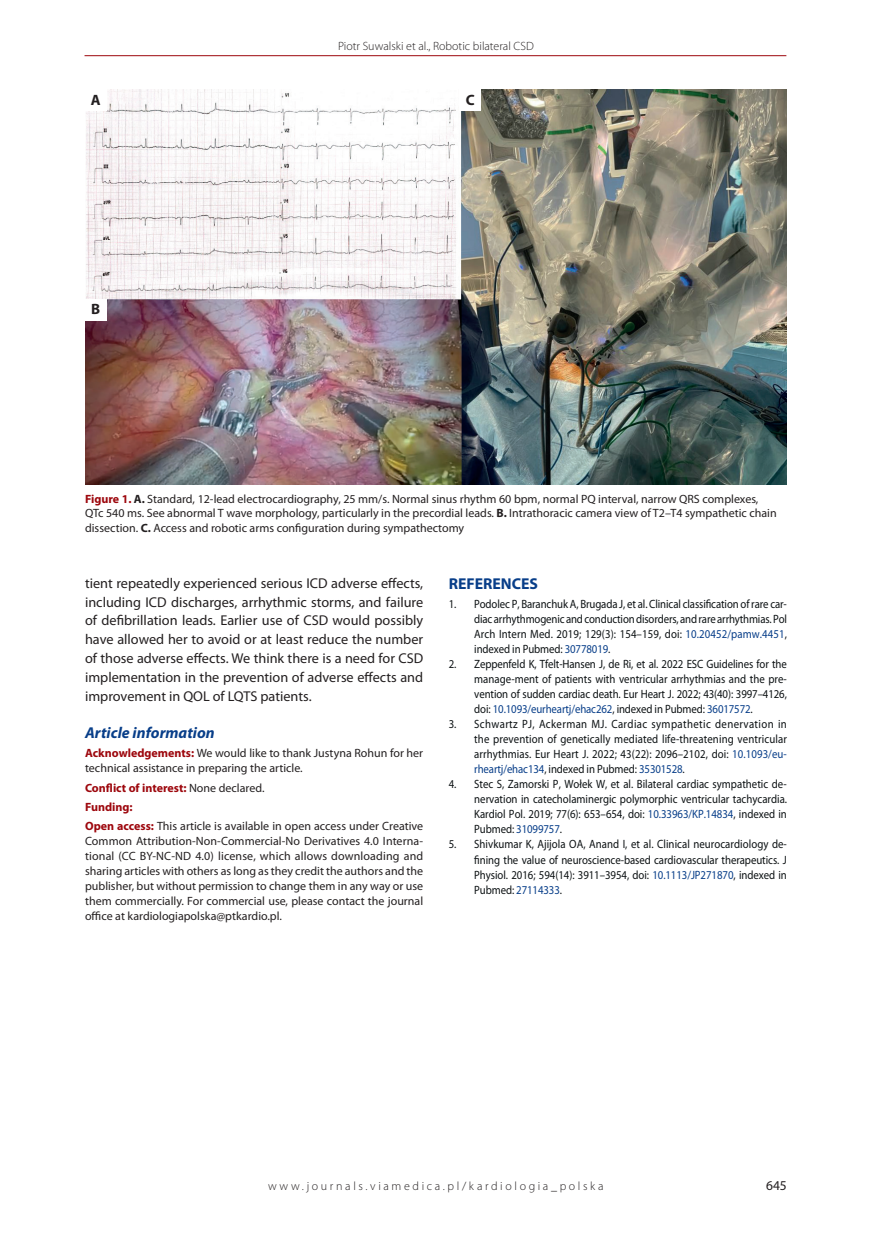
<style>
.page{position:relative;width:872px;height:1234px;background:#fff}
.page>*{position:absolute;margin:0;border:0;box-sizing:border-box;transform-origin:0 0}
.t1{font:italic 700 15.75px "Myriad Pro";color:#083e89}
.t2{font:700 15.75px "Myriad Pro";color:#083e89}
.t3{font:700 15px "Myriad Pro";color:#231f20}
.t4{font:14.25px/18.8px "Myriad Pro";color:#231f20;text-align:justify}
.t5{font:13.5px "Myriad Pro";color:#231f20}
.t6{font:12px/15px "Myriad Pro";letter-spacing:-.01em;color:#0d1214;text-align:justify;scale:.9 1}
.t7{font:12px/15px "Myriad Pro";color:#231f20}
.t8{font:300 12px "Myriad Pro";letter-spacing:.215em;color:#231f20}
.t9{font:300 12px "Myriad Pro";color:#231f20}
.s1{font-weight:700;color:#9d070d}
.s2{font-weight:700}
.s3{color:#083e89}
</style>
<div class="page">
<hr style="left:85px;top:55px;width:701px;height:1px;background:#9d070d">
<img style="left:85px;top:89px;width:702px;height:395px">
<div style="left:85px;top:89px;width:21px;height:22px;background:#fff"></div>
<div style="left:85px;top:299px;width:21px;height:21px;background:#fff"></div>
<div style="left:460px;top:89px;width:21px;height:22px;background:#fff"></div>
<p class="t3" style="left:91px;top:90px;width:11px">A</p>
<p class="t3" style="left:91px;top:299px;width:11px">B</p>
<p class="t9" style="left:338px;top:39px;width:197px">Piotr Suwalski et al., Robotic bilateral CSD</p>
<p class="t3" style="left:466px;top:90px;width:10px">C</p>
<p class="t7" style="left:85px;top:491px;width:693px;line-height:14.4px"><span class="s1">Figure 1.</span> <span class="s2">A.</span> Standard, 12-lead electrocardiography, 25 mm/s. Normal sinus rhythm 60 bpm, normal PQ interval, narrow QRS complexes,<br>QTc 540 ms. See abnormal T wave morphology, particularly in the precordial leads. <span class="s2">B.</span> Intrathoracic camera view of T2–T4 sympathetic chain dissection. <span class="s2">C.</span> Access and robotic arms configuration during sympathectomy</p>
<p class="t4" style="left:85px;top:573px;width:340px">tient repeatedly experienced serious ICD adverse effects, including ICD discharges, arrhythmic storms, and failure of defibrillation leads. Earlier use of CSD would possibly have allowed her to avoid or at least reduce the number of those adverse effects. We think there is a need for CSD implementation in the prevention of adverse effects and improvement in QOL of LQTS patients.</p>
<h1 class="t1" style="left:85px;top:722px;width:131px">Article information</h1>
<p class="t7" style="left:85px;top:745px;width:340px"><span class="s1">Acknowledgements:</span> We would like to thank Justyna Rohun for her technical assistance in preparing the article.</p>
<p class="t7" style="left:85px;top:777px;width:340px;line-height:19.2px"><span class="s1">Conflict of interest:</span> None declared.<br><span class="s1">Funding:<br>Open access:</span> This article is available in open access under Creative</p>
<p class="t7" style="left:85px;top:833px;width:340px;text-align:justify">Common Attribution-Non-Commercial-No Derivatives 4.0 Interna&shy;tional (CC BY-NC-ND 4.0) license, which allows downloading and sharing articles with others as long as they credit the authors and the publisher, but without permission to change them in any way or use them commercially. For commercial use, please contact the journal office at kardiologiapolska@ptkardio.pl.</p>
<h1 class="t2" style="left:449px;top:573px;width:91px">REFERENCES</h1>
<p class="t6" style="left:474px;top:596px;width:349px;text-indent:-26px">1. Podolec P, Baranchuk A, Brugada J, et al. Clinical classification of rare car&shy;diac arrhythmogenic and conduction disorders, and rare arrhythmias. Pol Arch Intern Med. 2019; 129(3): 154–159, doi: <span class="s3">10.20452/pamw.4451</span>, indexed in Pubmed: <span class="s3">30778019</span>.</p>
<p class="t6" style="left:474px;top:656px;width:349px;text-indent:-26px">2. Zeppenfeld K, Tfelt-Hansen J, de Ri, et al. 2022 ESC Guidelines for the manage-ment of patients with ventricular arrhythmias and the pre&shy;vention of sudden cardiac death. Eur Heart J. 2022; 43(40): 3997–4126, doi: <span class="s3">10.1093/eurheartj/ehac262</span>, indexed in Pubmed: <span class="s3">36017572</span>.</p>
<p class="t6" style="left:474px;top:716px;width:349px;text-indent:-26px">3. Schwartz PJ, Ackerman MJ. Cardiac sympathetic denervation in the prevention of genetically mediated life-threatening ventricular arrhythmias. Eur Heart J. 2022; 43(22): 2096–2102, doi: <span class="s3">10.1093/eu&shy;rheartj/ehac134</span>, indexed in Pubmed: <span class="s3">35301528</span>.</p>
<p class="t6" style="left:474px;top:776px;width:349px;text-indent:-26px">4. Stec S, Zamorski P, Wołek W, et al. Bilateral cardiac sympathetic de&shy;nervation in catecholaminergic polymorphic ventricular tachycardia.<br>Kardiol Pol. 2019; 77(6): 653–654, doi: <span class="s3">10.33963/KP.14834</span>, indexed in Pubmed: <span class="s3">31099757</span>.</p>
<p class="t6" style="left:474px;top:836px;width:349px;text-indent:-26px">5. Shivkumar K, Ajijola OA, Anand I, et al. Clinical neurocardiology de&shy;fining the value of neuroscience-based cardiovascular therapeutics. J Physiol. 2016; 594(14): 3911–3954, doi: <span class="s3">10.1113/JP271870</span>, indexed in Pubmed: <span class="s3">27114333</span>.</p>
<p class="t8" style="left:268px;top:1179px;width:337px">www.journals.viamedica.pl/kardiologia_polska</p>
<p class="t5" style="left:766px;top:1176px;width:22px">645</p>
</div>
